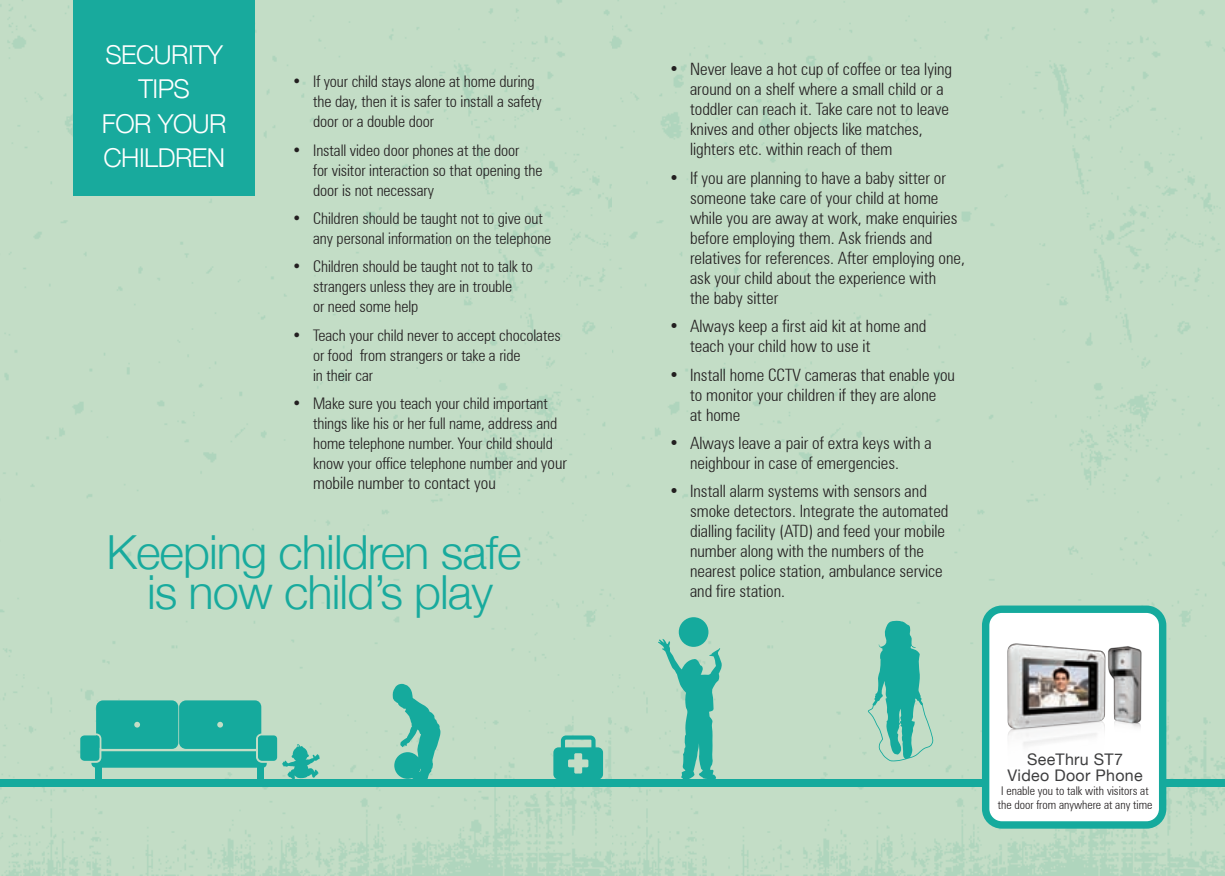
<style>
.page{position:relative;width:1225px;height:876px;background:#fff}
.page>*{position:absolute;margin:0;border:0;box-sizing:border-box;transform-origin:0 0}
.t1{font:300 47px/40px "Helvetica Neue";letter-spacing:-.02em;color:#18aa9d;text-align:center}
.t2{font:300 26px/34.4px "Helvetica Neue";letter-spacing:-.02em;color:#fff;text-align:center}
.t3{font:300 condensed 17px/20px "Zurich BT";color:#231f20}
.t4{font:300 condensed 16px/20px "Zurich BT";letter-spacing:-.005em;color:#231f20}
.t5{font:16px/16px "Helvetica Neue";letter-spacing:.02em;color:#3e3e3f;text-align:center}
.t6{font:300 condensed 12px/14px "Zurich BT";color:#231f20;text-align:center}
.s1{font-size:17px}
</style>
<div class="page">
<div style="left:0;top:0;width:612px;height:876px;background:#c3ddc6"></div>
<div style="left:74px;top:0;width:181px;height:195px;background:#18aa9d"></div>
<div style="left:257px;top:766px;width:6px;height:14px;background:#15aa9d"></div>
<div style="left:95px;top:766px;width:6px;height:14px;background:#15aa9d"></div>
<div style="left:0;top:779px;width:612px;height:8px;background:#15aa9d"></div>
<svg style="left:392px;top:683px;width:49px;height:96px;background:#67c2b0"></svg>
<svg style="left:282px;top:744px;width:38px;height:35px"></svg>
<svg style="left:553px;top:735px;width:50px;height:44px;background:#4cbaaa"></svg>
<div style="left:258px;top:735px;width:19px;height:26px;background:#15aa9d;border-radius:4px"></div>
<svg style="left:80px;top:700px;width:187px;height:68px;background:#2bb0a2"></svg>
<div style="left:612px;top:0;width:613px;height:876px;background:#c3ddc6"></div>
<div style="left:612px;top:779px;width:613px;height:8px;background:#15aa9d"></div>
<svg style="left:867px;top:621px;width:67px;height:140px"></svg>
<svg style="left:658px;top:639px;width:64px;height:140px"></svg>
<div style="left:679px;top:617px;width:29px;height:30px;background:#15aa9d;border-radius:50%"></div>
<div style="left:985px;top:609px;width:177px;height:216px;background:#fff;border-radius:16px"></div>
<div style="left:982px;top:605px;width:184px;height:224px;border:7px solid #15aa9d;border-radius:16px"></div>
<img style="left:1007px;top:643px;width:95px;height:103px">
<img style="left:1102px;top:646px;width:40px;height:85px">
<h2 class="t2" style="left:102px;top:36px;width:126px">SECURITY<br>TIPS<br>FOR YOUR<br>CHILDREN</h2>
<p class="t4" style="left:313px;top:71px;width:230px;text-indent:-21px">• If your child stays alone at home during the day, then it is safer to install a safety door or a double door</p>
<p class="t4" style="left:313px;top:140px;width:231px;text-indent:-21px">• Install video door phones at the door<br>for visitor interaction so that opening the door is not necessary</p>
<p class="t4" style="left:313px;top:208px;width:240px;text-indent:-21px">• Children should be taught not to give out any personal information on the telephone</p>
<p class="t4" style="left:313px;top:256px;width:221px;text-indent:-21px">• Children should be taught not to talk to strangers unless they are in trouble<br>or need some help</p>
<p class="t4" style="left:313px;top:325px;width:249px;text-indent:-21px">• Teach your child never to accept chocolates or food from strangers or take a ride<br>in their car</p>
<p class="t4" style="left:313px;top:393px;width:255px;text-indent:-21px">• Make sure you teach your child important things like his or her full name, address and home telephone number. Your child should know your office telephone number and <span class="s1">your</span></p>
<p class="t3" style="left:313px;top:473px;width:184px">mobile number to contact you</p>
<h1 class="t1" style="left:107px;top:529px;width:416px">Keeping children safe is now child’s play</h1>
<p class="t3" style="left:690px;top:59px;width:263px;text-indent:-21px">• Never leave a hot cup of coffee or tea lying around on a shelf where a small child or a toddler can reach it. Take care not to leave knives and other objects like matches, lighters etc. within reach of them</p>
<p class="t3" style="left:690px;top:168px;width:276px;text-indent:-21px">• If you are planning to have a baby sitter or someone take care of your child at home while you are away at work, make enquiries before employing them. Ask friends and relatives for references. After employing one, ask your child about the experience with<br>the baby sitter</p>
<p class="t3" style="left:690px;top:316px;width:238px;text-indent:-21px">• Always keep a first aid kit at home and teach your child how to use it</p>
<p class="t3" style="left:690px;top:364px;width:266px;text-indent:-21px">• Install home CCTV cameras that enable you to monitor your children if they are alone<br>at home</p>
<p class="t3" style="left:690px;top:433px;width:243px;text-indent:-21px">• Always leave a pair of extra keys with a neighbour in case of emergencies.</p>
<p class="t3" style="left:690px;top:481px;width:260px;text-indent:-21px">• Install alarm systems with sensors and smoke detectors. Integrate the automated dialling facility (ATD) and feed your mobile number along with the numbers of the nearest police station, ambulance service and fire station.</p>
<p class="t5" style="left:1007px;top:752px;width:137px">SeeThru ST7<br>Video Door Phone</p>
<p class="t6" style="left:997px;top:783px;width:156px">I enable you to talk with visitors at the door from anywhere at any time</p>
</div>
